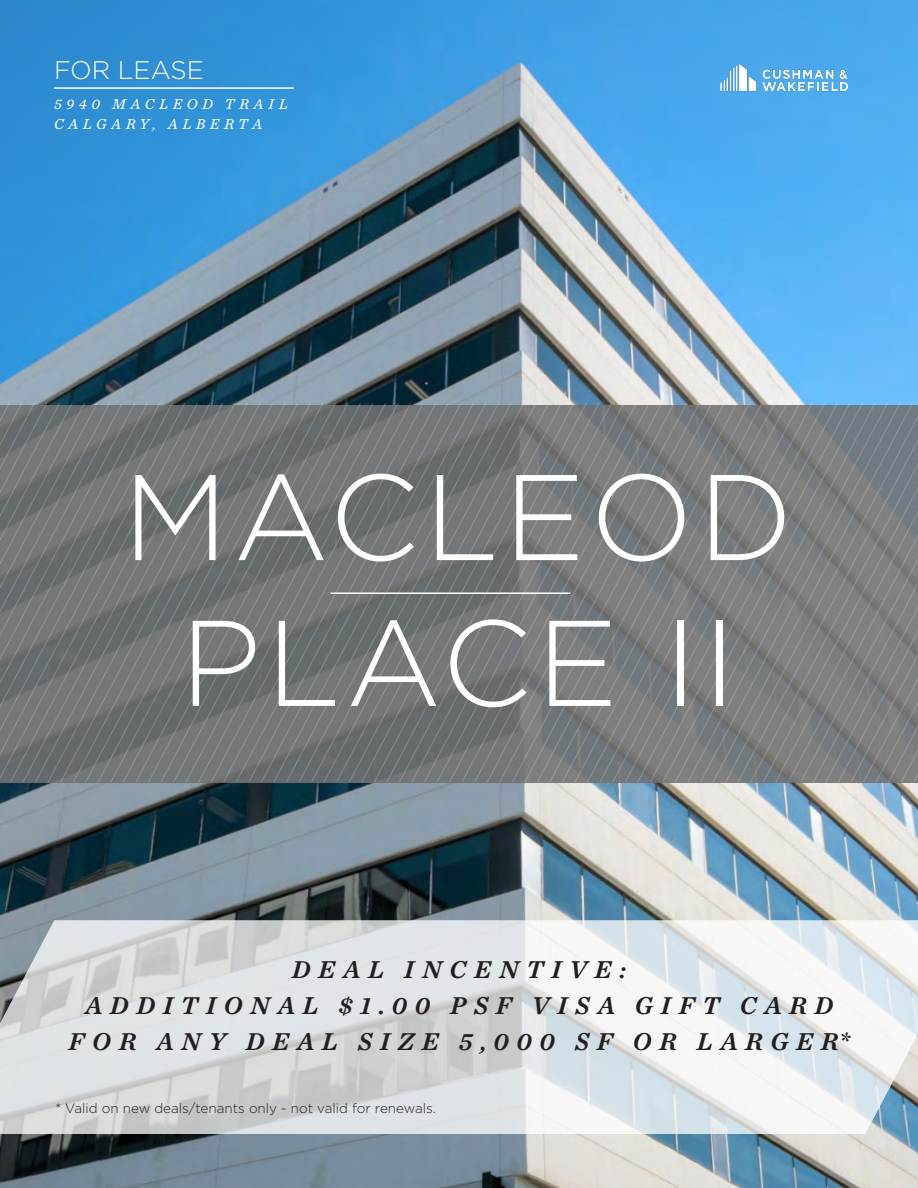
<style>
.page{position:relative;width:918px;height:1188px;background:#fff}
.page>*{position:absolute;margin:0;border:0;box-sizing:border-box;transform-origin:0 0}
.t1{font:300 121.5px/145.8px "Gotham";letter-spacing:.04em;color:#fff;text-align:center}
.t2{font:italic 25.5px "Chronicle Text G2 Semi";letter-spacing:.3em;color:#231f20}
.t3{font:300 25.5px "Gotham";color:#fff}
.t4{font:italic 15px "Chronicle Text G2";letter-spacing:.3em;color:#fff}
.t5{font:300 13.5px "Gotham";color:#231f20}
</style>
<div class="page">
<img style="left:0;top:0;width:918px;height:1188px">
<hr style="left:54px;top:87px;width:240px;height:2px;background:#fff">
<svg style="left:0;top:404px;width:918px;height:378px"></svg>
<img style="left:703px;top:52px;width:162px;height:53px">
<hr style="left:330px;top:592px;width:240px;height:2px;background:#fff">
<svg style="left:0;top:920px;width:918px;height:214px"></svg>
<p class="t3" style="left:54px;top:54px;width:151px">FOR LEASE</p>
<p class="t4" style="left:54px;top:93px;width:235px">5940 MACLEOD TRAIL</p>
<p class="t4" style="left:54px;top:112px;width:210px">CALGARY, ALBERTA</p>
<p class="t1" style="left:123px;top:441px;width:672px">MACLEOD<br>PLACE II</p>
<p class="t2" style="left:292px;top:949px;width:336px">DEAL INCENTIVE:</p>
<p class="t2" style="left:85px;top:985px;width:750px">ADDITIONAL $1.00 PSF VISA GIFT CARD</p>
<p class="t2" style="left:68px;top:1021px;width:783px">FOR ANY DEAL SIZE 5,000 SF OR LARGER*</p>
<p class="t5" style="left:55px;top:1099px;width:382px">* Valid on new deals/tenants only - not valid for renewals.</p>
</div>
